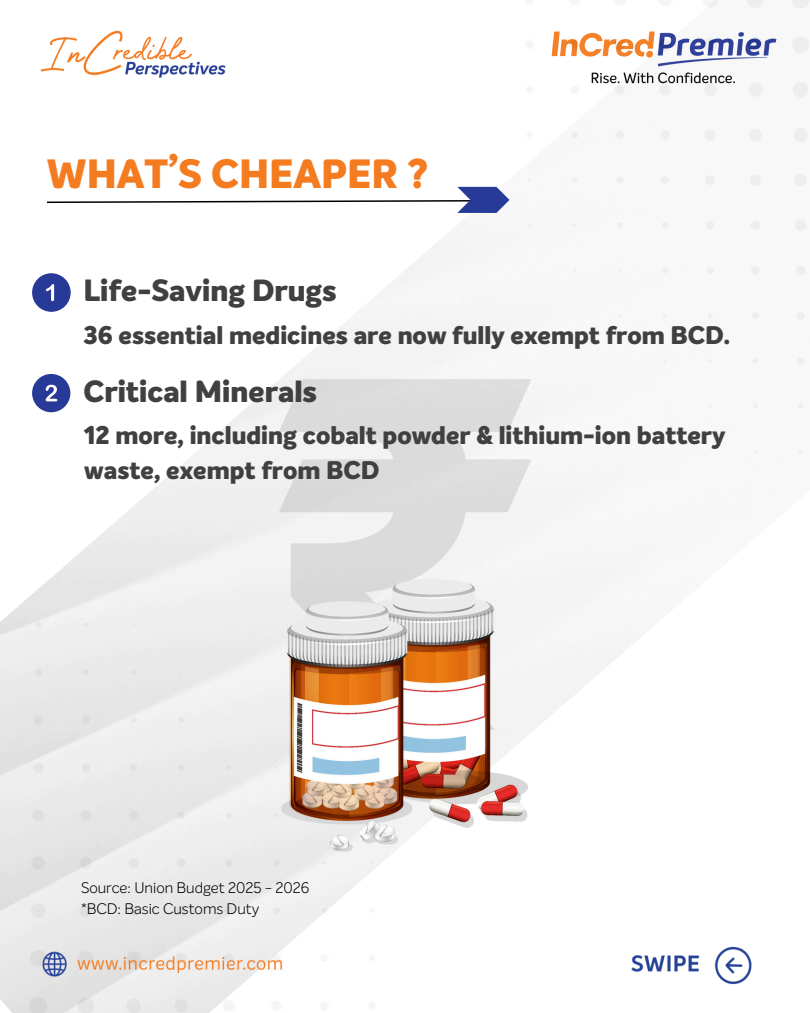
<style>
.page{position:relative;width:810px;height:1013px;background:#fff}
.page>*{position:absolute;margin:0;border:0;box-sizing:border-box;transform-origin:0 0}
.t1{font:800 40px "Intelo";color:#f47b20}
.t2{font:800 30px "Intelo";color:#404040}
.t3{font:800 25px/34.5px "Intelo";color:#404040}
.t4{font:300 15px "Intelo";color:#000}
</style>
<div class="page">
<img style="left:32px;top:186px;width:662px;height:549px">
<img style="left:0;top:586px;width:394px;height:426px">
<img style="left:38px;top:944px;width:714px;height:42px">
<img style="left:40px;top:30px;width:186px;height:48px">
<img style="left:499px;top:0;width:311px;height:487px">
<svg style="left:279px;top:379px;width:252px;height:350px;fill:#dcdcdc"></svg>
<img style="left:282px;top:580px;width:246px;height:271px">
<div style="left:32px;top:273px;width:38px;height:38px;background:#283a97;border-radius:50%"></div>
<svg style="left:46px;top:284px;width:8px;height:17px"></svg>
<div style="left:32px;top:374px;width:38px;height:38px;background:#283a97;border-radius:50%"></div>
<svg style="left:46px;top:385px;width:11px;height:16px"></svg>
<svg style="left:45px;top:187px;width:464px;height:26px"></svg>
<p class="t1" style="left:47px;top:157px;width:383px">WHAT’S CHEAPER ?</p>
<p class="t2" style="left:84px;top:278px;width:255px">Life-Saving Drugs</p>
<p class="t3" style="left:84px;top:320px;width:648px">36 essential medicines are now fully exempt from BCD.</p>
<p class="t2" style="left:83px;top:378px;width:235px">Critical Minerals</p>
<h1 class="t3" style="left:84px;top:420px;width:643px">12 more, including cobalt powder &amp; lithium-ion battery waste, exempt from BCD</h1>
<p class="t4" style="left:81px;top:881px;width:230px">Source: Union Budget 2025 - 2026</p>
<p class="t4" style="left:81px;top:902px;width:180px">*BCD: Basic Customs Duty</p>
</div>
